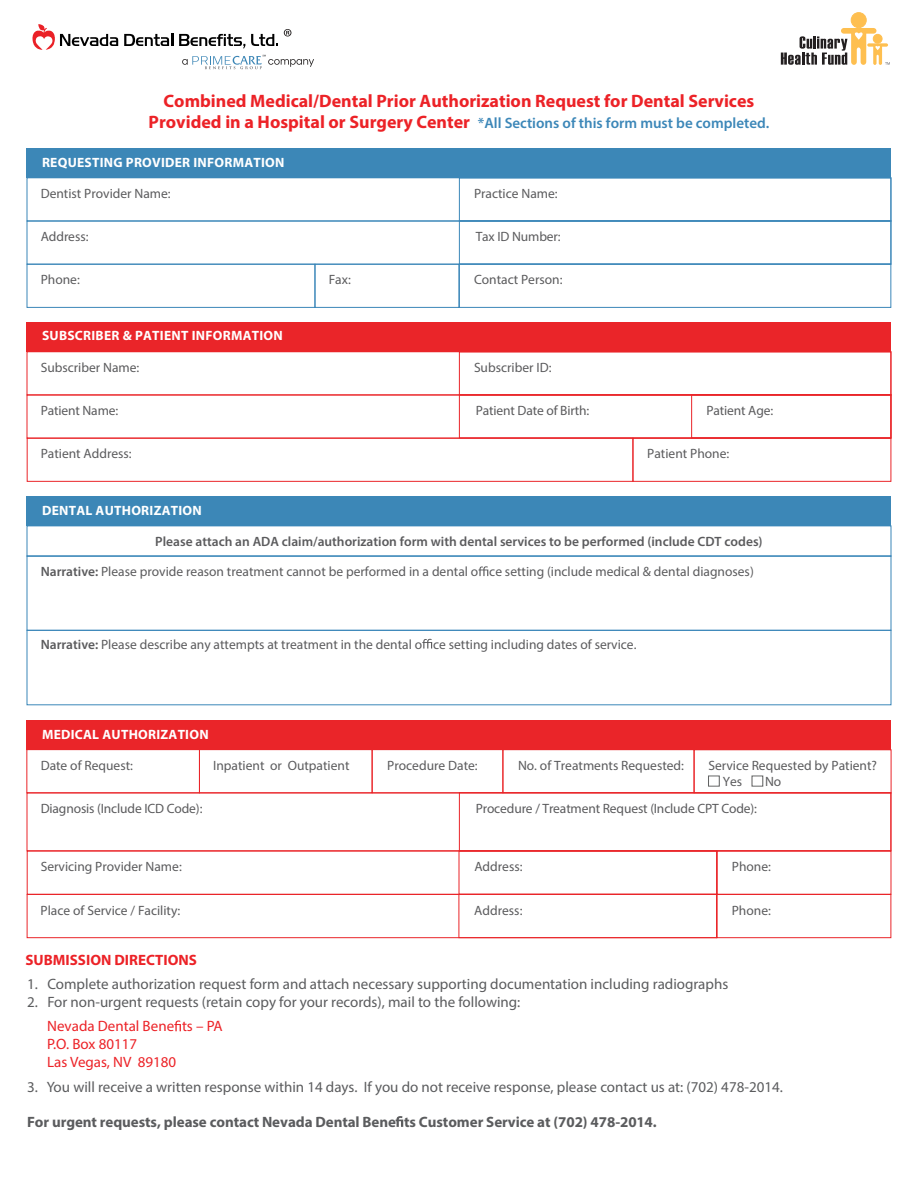
<style>
.page{position:relative;width:918px;height:1188px;background:#fff}
.page>*{position:absolute;margin:0;border:0;box-sizing:border-box;transform-origin:0 0}
.t1{font:700 18px "Myriad Pro";color:#ec2227}
.t2{font:15px "Myriad Pro";color:#5b5c5e}
.t3{font:700 15px "Myriad Pro";letter-spacing:-.005em;color:#5b5c5e}
.t4{font:600 15px "Myriad Pro";color:#3c87b8}
.t5{font:15px/18px "Myriad Pro";color:#ec2227}
.t6{font:700 15px "Myriad Pro";color:#ec2227}
.t7{font:13.5px "Myriad Pro";color:#5b5b5d}
.t8{font:700 13.5px "Myriad Pro";letter-spacing:.02em;color:#fff}
.t9{font:600 13.5px "Myriad Pro";color:#5b5b5d}
.s1{font-weight:700;font-size:18px;color:#ec2227}
.s2{font-weight:600}
</style>
<div class="page">
<div style="left:27px;top:148px;width:864px;height:30px;background:#3c87b7"></div>
<div style="left:27px;top:178px;width:864px;height:43px;border:1px solid #3b87b9"></div>
<div style="left:27px;top:221px;width:864px;height:43px;border:1px solid #3b87b9"></div>
<div style="left:27px;top:264px;width:288px;height:44px;border:1px solid #3b87b9"></div>
<div style="left:315px;top:264px;width:144px;height:44px;border:1px solid #3b87b9"></div>
<div style="left:459px;top:264px;width:432px;height:44px;border:1px solid #3b87b9"></div>
<div style="left:459px;top:178px;width:432px;height:43px;border:1px solid #3b87b9"></div>
<div style="left:459px;top:221px;width:432px;height:43px;border:1px solid #3b87b9"></div>
<div style="left:27px;top:497px;width:864px;height:29px;background:#3c87b7"></div>
<svg style="left:479px;top:566px;width:9px;height:10px"></svg>
<div style="left:27px;top:526px;width:864px;height:31px;border:1px solid #3b87b9"></div>
<div style="left:27px;top:556px;width:864px;height:75px;border:1px solid #3b87b9"></div>
<div style="left:27px;top:630px;width:864px;height:75px;border:1px solid #3b87b9"></div>
<svg style="left:422px;top:639px;width:10px;height:10px"></svg>
<div style="left:27px;top:322px;width:864px;height:30px;background:#ea2529"></div>
<div style="left:27px;top:352px;width:864px;height:43px;border:1px solid #ea2529"></div>
<div style="left:633px;top:438px;width:258px;height:44px;border:1px solid #ea2529"></div>
<div style="left:459px;top:352px;width:432px;height:43px;border:1px solid #ea2529"></div>
<div style="left:459px;top:395px;width:432px;height:43px;border:1px solid #ea2529"></div>
<svg style="left:396px;top:1116px;width:7px;height:11px"></svg>
<div style="left:851px;top:13px;width:15px;height:15px;background:#febf50;border-radius:50%"></div>
<div style="left:851px;top:13px;width:15px;height:15px;border:1px solid #febf50;border-radius:50%"></div>
<svg style="left:781px;top:28px;width:109px;height:37px"></svg>
<div style="left:27px;top:438px;width:606px;height:44px;border:1px solid #ea2529"></div>
<div style="left:27px;top:720px;width:864px;height:30px;background:#ea2529"></div>
<div style="left:27px;top:749px;width:173px;height:44px;border:1px solid #ea2529"></div>
<div style="left:199px;top:749px;width:173px;height:44px;border:1px solid #ea2529"></div>
<div style="left:372px;top:749px;width:131px;height:44px;border:1px solid #ea2529"></div>
<div style="left:503px;top:749px;width:191px;height:44px;border:1px solid #ea2529"></div>
<div style="left:27px;top:793px;width:864px;height:58px;border:1px solid #ea2529"></div>
<div style="left:717px;top:851px;width:174px;height:43px;border:1px solid #ea2529"></div>
<div style="left:459px;top:792px;width:432px;height:59px;border:1px solid #ea2529"></div>
<div style="left:717px;top:894px;width:174px;height:44px;border:1px solid #ea2529"></div>
<div style="left:27px;top:894px;width:690px;height:44px;border:1px solid #ea2529"></div>
<svg style="left:174px;top:1020px;width:7px;height:11px"></svg>
<div style="left:708px;top:776px;width:12px;height:10px;border:1px solid #616262"></div>
<svg style="left:32px;top:24px;width:86px;height:26px"></svg>
<svg style="left:124px;top:34px;width:49px;height:12px"></svg>
<svg style="left:179px;top:34px;width:66px;height:14px"></svg>
<svg style="left:251px;top:34px;width:27px;height:12px"></svg>
<svg style="left:284px;top:29px;width:7px;height:8px"></svg>
<svg style="left:182px;top:55px;width:132px;height:14px"></svg>
<div style="left:752px;top:776px;width:11px;height:10px;border:1px solid #616262"></div>
<h1 class="t1" style="left:164px;top:89px;width:592px">Combined Medical/Dental Prior Authorization Request for Dental Services</h1>
<p class="t4" style="left:149px;top:114px;width:622px"><span class="s1">Provided in a Hospital or Surgery Center</span> *All Sections of this form must be completed.</p>
<p class="t8" style="left:42px;top:154px;width:244px">REQUESTING PROVIDER INFORMATION</p>
<p class="t7" style="left:41px;top:185px;width:132px">Dentist Provider Name:</p>
<p class="t7" style="left:474px;top:185px;width:85px">Practice Name:</p>
<p class="t7" style="left:41px;top:228px;width:49px">Address:</p>
<p class="t7" style="left:476px;top:228px;width:86px">Tax ID Number:</p>
<p class="t7" style="left:41px;top:271px;width:41px">Phone:</p>
<p class="t7" style="left:329px;top:271px;width:24px">Fax:</p>
<p class="t7" style="left:474px;top:271px;width:90px">Contact Person:</p>
<p class="t8" style="left:42px;top:327px;width:242px">SUBSCRIBER &amp; PATIENT INFORMATION</p>
<p class="t7" style="left:41px;top:359px;width:100px">Subscriber Name:</p>
<p class="t7" style="left:474px;top:359px;width:79px">Subscriber ID:</p>
<p class="t7" style="left:41px;top:402px;width:79px">Patient Name:</p>
<p class="t7" style="left:476px;top:402px;width:115px">Patient Date of Birth:</p>
<p class="t7" style="left:706px;top:402px;width:68px">Patient Age:</p>
<p class="t7" style="left:41px;top:445px;width:93px">Patient Address:</p>
<p class="t7" style="left:647px;top:445px;width:84px">Patient Phone:</p>
<p class="t8" style="left:42px;top:502px;width:161px">DENTAL AUTHORIZATION</p>
<p class="t9" style="left:155px;top:533px;width:609px">Please attach an ADA claim/authorization form with dental services to be performed (include CDT codes)</p>
<p class="t7" style="left:41px;top:563px;width:715px"><span class="s2">Narrative:</span> Please provide reason treatment cannot be performed in a dental o ce setting (include medical &amp; dental diagnoses)</p>
<p class="t7" style="left:41px;top:636px;width:597px"><span class="s2">Narrative:</span> Please describe any attempts at treatment in the dental o ce setting including dates of service.</p>
<p class="t8" style="left:42px;top:726px;width:168px">MEDICAL AUTHORIZATION</p>
<p class="t7" style="left:41px;top:757px;width:94px">Date of Request:</p>
<p class="t7" style="left:213px;top:757px;width:138px">Inpatient or Outpatient</p>
<p class="t7" style="left:387px;top:757px;width:92px">Procedure Date:</p>
<p class="t7" style="left:518px;top:757px;width:168px">No. of Treatments Requested:</p>
<p class="t7" style="left:709px;top:757px;width:170px">Service Requested by Patient?</p>
<p class="t7" style="left:723px;top:773px;width:21px">Yes</p>
<p class="t7" style="left:765px;top:773px;width:18px">No</p>
<p class="t7" style="left:41px;top:800px;width:163px">Diagnosis (Include ICD Code):</p>
<p class="t7" style="left:476px;top:800px;width:283px">Procedure / Treatment Request (Include CPT Code):</p>
<p class="t7" style="left:41px;top:858px;width:143px">Servicing Provider Name:</p>
<p class="t7" style="left:474px;top:858px;width:50px">Address:</p>
<p class="t7" style="left:732px;top:858px;width:41px">Phone:</p>
<p class="t7" style="left:41px;top:902px;width:141px">Place of Service / Facility:</p>
<p class="t7" style="left:474px;top:902px;width:50px">Address:</p>
<p class="t7" style="left:732px;top:902px;width:41px">Phone:</p>
<p class="t6" style="left:26px;top:950px;width:173px">SUBMISSION DIRECTIONS</p>
<p class="t2" style="left:27px;top:975px;width:703px">1. Complete authorization request form and attach necessary supporting documentation including radiographs</p>
<p class="t2" style="left:27px;top:993px;width:495px">2. For non-urgent requests (retain copy for your records), mail to the following:</p>
<p class="t5" style="left:47px;top:1017px;width:177px">Nevada Dental Bene ts – PA<br>P.O. Box 80117<br>Las Vegas, NV 89180</p>
<p class="t2" style="left:27px;top:1078px;width:757px">3. You will receive a written response within 14 days. If you do not receive response, please contact us at: (702) 478-2014.</p>
<p class="t3" style="left:27px;top:1112px;width:631px">For urgent requests, please contact Nevada Dental Bene ts Customer Service at (702) 478-2014.</p>
</div>
